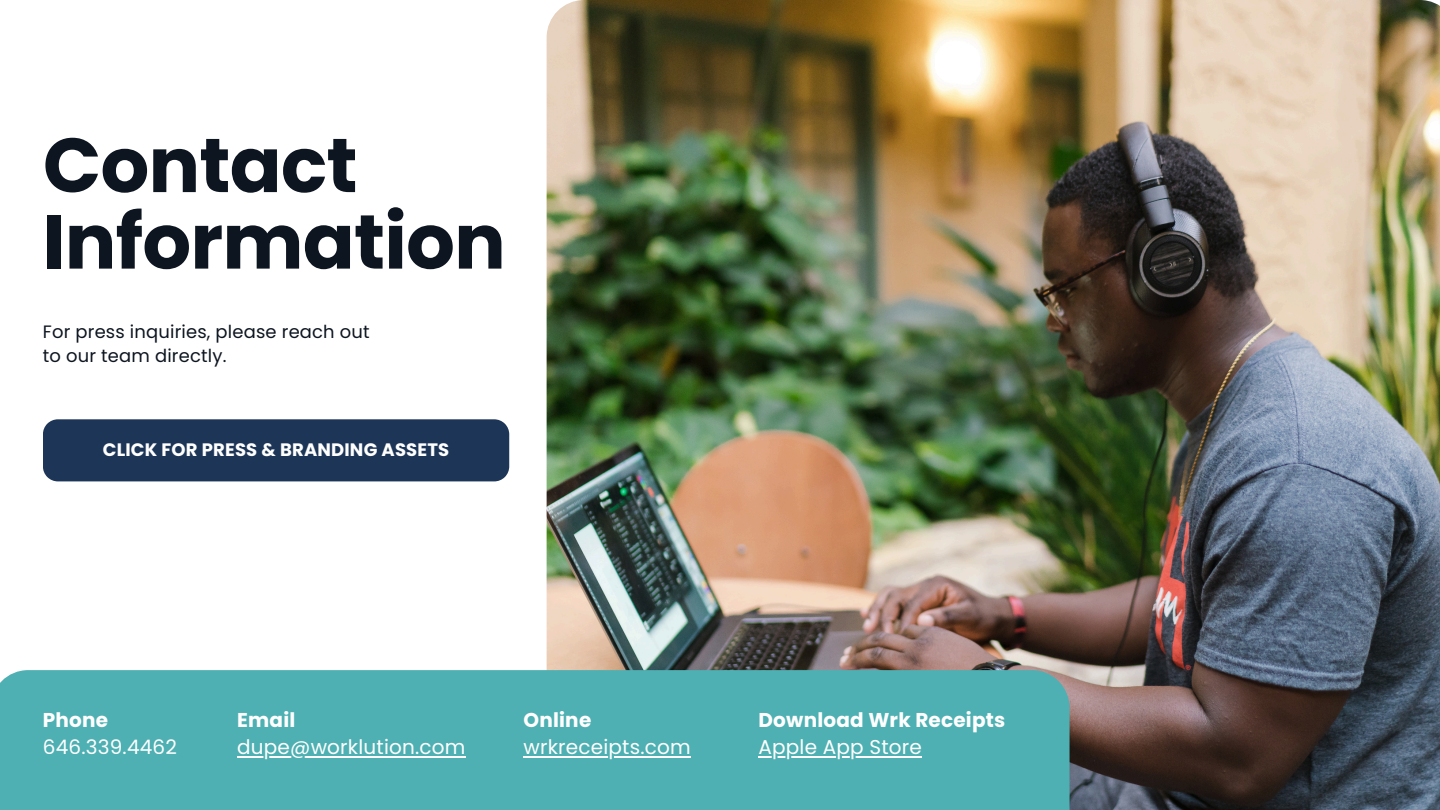
<style>
.page{position:relative;width:1440px;height:810px;background:#fff}
.page>*{position:absolute;margin:0;border:0;box-sizing:border-box;transform-origin:0 0}
.t1{font:700 76.6px/76.5px "Poppins";letter-spacing:-.01em;color:#0d1520}
.t2{font:20px "Poppins";letter-spacing:.01em;color:#fff}
.t3{font:700 20px "Poppins";letter-spacing:.01em;color:#fff}
.t4{font:700 18px "Poppins";letter-spacing:.01em;color:#fff}
.t5{font:17.9px/24.8px "Poppins";letter-spacing:.01em;color:#0d1520}
</style>
<div class="page">
<img style="left:547px;top:0;width:893px;height:810px">
<div style="left:0;top:670px;width:1069px;height:140px;background:#4eb0b2"></div>
<hr style="left:237px;top:756px;width:229px;height:1px;background:#fff">
<hr style="left:524px;top:756px;width:167px;height:1px;background:#fff">
<div style="left:43px;top:419px;width:466px;height:62px;background:#1d3557"></div>
<hr style="left:759px;top:756px;width:163px;height:1px;background:#fff">
<h1 class="t1" style="left:43px;top:127px;width:464px">Contact<br>Information</h1>
<h3 class="t5" style="left:43px;top:319px;width:328px">For press inquiries, please reach out to our team directly.</h3>
<h4 class="t4" style="left:103px;top:437px;width:348px">CLICK FOR PRESS &amp; BRANDING ASSETS</h4>
<p class="t3" style="left:43px;top:706px;width:67px">Phone</p>
<h2 class="t2" style="left:43px;top:733px;width:136px">646.339.4462</h2>
<h3 class="t3" style="left:237px;top:706px;width:60px">Email</h3>
<h4 class="t2" style="left:237px;top:733px;width:230px">dupe@worklution.com</h4>
<h3 class="t3" style="left:524px;top:706px;width:69px">Online</h3>
<h4 class="t2" style="left:524px;top:733px;width:169px">wrkreceipts.com</h4>
<h3 class="t3" style="left:759px;top:706px;width:248px">Download Wrk Receipts</h3>
<h4 class="t2" style="left:759px;top:733px;width:165px">Apple App Store</h4>
</div>
